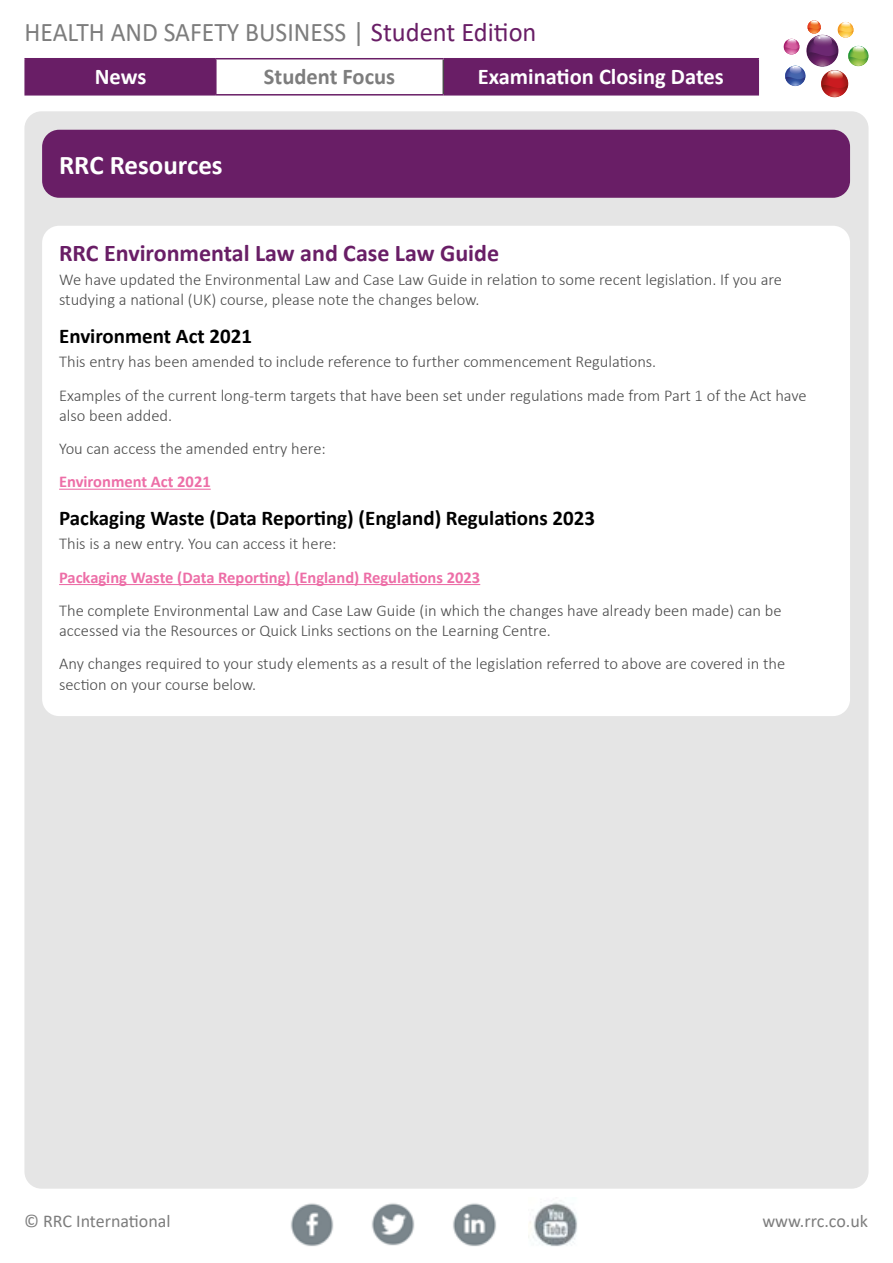
<style>
.page{position:relative;width:893px;height:1263px;background:#fff}
.page>*{position:absolute;margin:0;border:0;box-sizing:border-box;transform-origin:0 0}
.t1{font:27px "Calibri";color:#7d7d7d;scale:.95 1}
.t2{font:700 27px "Calibri";color:#fff}
.t3{font:700 24px "Calibri";color:#691e66}
.t4{font:700 22.5px "Calibri";color:#fff}
.t5{font:700 22.5px "Calibri";color:#7d7d7d}
.t6{font:700 21px "Calibri";color:#000}
.t7{font:18px "Calibri";color:#7d7d7d}
.t8{font:300 16.5px/20.1px "Calibri";color:#4b4b4b}
.t9{font:700 16.5px "Calibri";color:#ed6ea7}
.s1{color:#691e66}
</style>
<div class="page">
<div style="left:24px;top:111px;width:844px;height:1078px;background:#e5e5e5;border-radius:17px"></div>
<div style="left:26px;top:59px;width:731px;height:35px;background:#691e66"></div>
<div style="left:216px;top:59px;width:227px;height:36px;background:#fff"></div>
<hr style="left:443px;top:59px;width:1px;height:35px;background:#4b4b4b">
<hr style="left:24px;top:58px;width:192px;height:1px;background:#691e66">
<hr style="left:24px;top:59px;width:2px;height:35px;background:#691e66">
<hr style="left:216px;top:58px;width:227px;height:1px;background:#691e66">
<hr style="left:443px;top:58px;width:316px;height:1px;background:#691e66">
<hr style="left:757px;top:59px;width:2px;height:35px;background:#691e66">
<hr style="left:24px;top:94px;width:192px;height:2px;background:#691e66">
<hr style="left:216px;top:94px;width:227px;height:2px;background:#691e66">
<hr style="left:443px;top:94px;width:316px;height:2px;background:#691e66">
<hr style="left:215px;top:59px;width:2px;height:35px;background:#691e66">
<img style="left:784px;top:20px;width:85px;height:77px">
<img style="left:290px;top:1203px;width:44px;height:43px">
<img style="left:371px;top:1203px;width:44px;height:43px">
<img style="left:453px;top:1203px;width:43px;height:44px">
<img style="left:528px;top:1200px;width:49px;height:47px">
<div style="left:42px;top:130px;width:808px;height:68px;background:#691e66;border-radius:17px"></div>
<div style="left:42px;top:226px;width:808px;height:490px;background:#fff;border-radius:17px"></div>
<hr style="left:59px;top:489px;width:152px;height:1px;background:#ed6ea7">
<hr style="left:59px;top:584px;width:421px;height:1px;background:#ed6ea7">
<h1 class="t1" style="left:24px;top:13px;width:540px">HEALTH AND SAFETY BUSINESS | <span class="s1">Student Edition</span></h1>
<h3 class="t4" style="left:95px;top:61px;width:53px">News</h3>
<h3 class="t5" style="left:264px;top:61px;width:133px">Student Focus</h3>
<h3 class="t4" style="left:478px;top:61px;width:248px">Examination Closing Dates</h3>
<h1 class="t2" style="left:59px;top:146px;width:165px">RRC Resources</h1>
<h2 class="t3" style="left:59px;top:236px;width:441px">RRC Environmental Law and Case Law Guide</h2>
<p class="t8" style="left:59px;top:269px;width:724px">We have updated the Environmental Law and Case Law Guide in relation to some recent legislation. If you are studying a national (UK) course, please note the changes below.</p>
<p class="t6" style="left:59px;top:321px;width:194px">Environment Act 2021</p>
<p class="t8" style="left:59px;top:345px;width:749px;line-height:33.3px">This entry has been amended to include reference to further commencement Regulations.<br>Examples of the current long-term targets that have been set under regulations made from Part 1 of the Act have</p>
<p class="t8" style="left:59px;top:398px;width:268px;line-height:33.3px">also been added.<br>You can access the amended entry here:</p>
<p class="t9" style="left:59px;top:470px;width:153px">Environment Act 2021</p>
<p class="t6" style="left:59px;top:503px;width:537px">Packaging Waste (Data Reporting) (England) Regulations 2023</p>
<p class="t8" style="left:59px;top:534px;width:279px">This is a new entry. You can access it here:</p>
<p class="t9" style="left:59px;top:565px;width:423px">Packaging Waste (Data Reporting) (England) Regulations 2023</p>
<p class="t8" style="left:59px;top:600px;width:724px">The complete Environmental Law and Case Law Guide (in which the changes have already been made) can be accessed via the Resources or Quick Links sections on the Learning Centre.</p>
<p class="t8" style="left:59px;top:654px;width:728px">Any changes required to your study elements as a result of the legislation referred to above are covered in the section on your course below.</p>
<p class="t7" style="left:24px;top:1209px;width:148px">© RRC International</p>
<p class="t7" style="left:762px;top:1209px;width:107px">www.rrc.co.uk</p>
</div>
